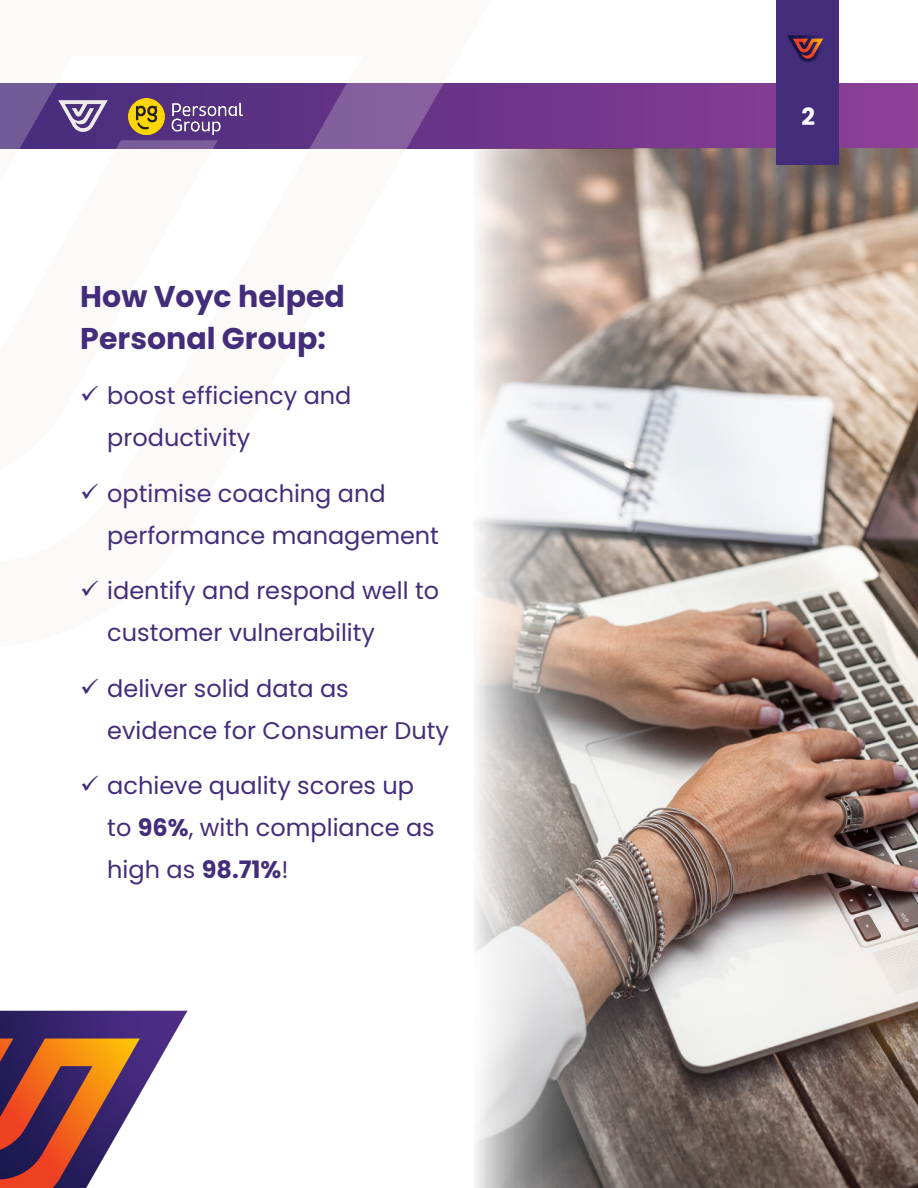
<style>
.page{position:relative;width:918px;height:1188px;background:#fff}
.page>*{position:absolute;margin:0;border:0;box-sizing:border-box;transform-origin:0 0}
.SUB{font:700 30px/42px "Poppins";color:#432d7b}
.t1{font:24px/42px "Poppins";color:#432d7b}
.t2{font:700 23.7px "Poppins";color:#fff}
.s1{font-weight:700}
</style>
<div class="page">
<div style="left:0;top:84px;width:918px;height:65px;background:#8d4097"></div>
<img style="left:0;top:83px;width:895px;height:66px">
<img style="left:129px;top:99px;width:113px;height:35px">
<img style="left:0;top:1010px;width:188px;height:178px">
<img style="left:476px;top:149px;width:442px;height:1039px">
<div style="left:776px;top:0;width:63px;height:164px;background:#432d7b"></div>
<img style="left:787px;top:35px;width:42px;height:27px">
<p class="SUB" style="left:80px;top:275px;width:266px">How Voyc helped<br>Personal Group:</p>
<p class="t1" style="left:107px;top:375px;width:246px">boost efficiency and productivity</p>
<p class="t1" style="left:107px;top:472px;width:333px">optimise coaching and performance management</p>
<p class="t1" style="left:107px;top:570px;width:333px">identify and respond well to customer vulnerability</p>
<p class="t1" style="left:107px;top:667px;width:343px">deliver solid data as evidence for Consumer Duty</p>
<p class="t1" style="left:107px;top:765px;width:329px">achieve quality scores up to <span class="s1">96%</span>, with compliance as high as <span class="s1">98.71%</span>!</p>
<p class="t2" style="left:801px;top:103px;width:15px">2</p>
</div>
